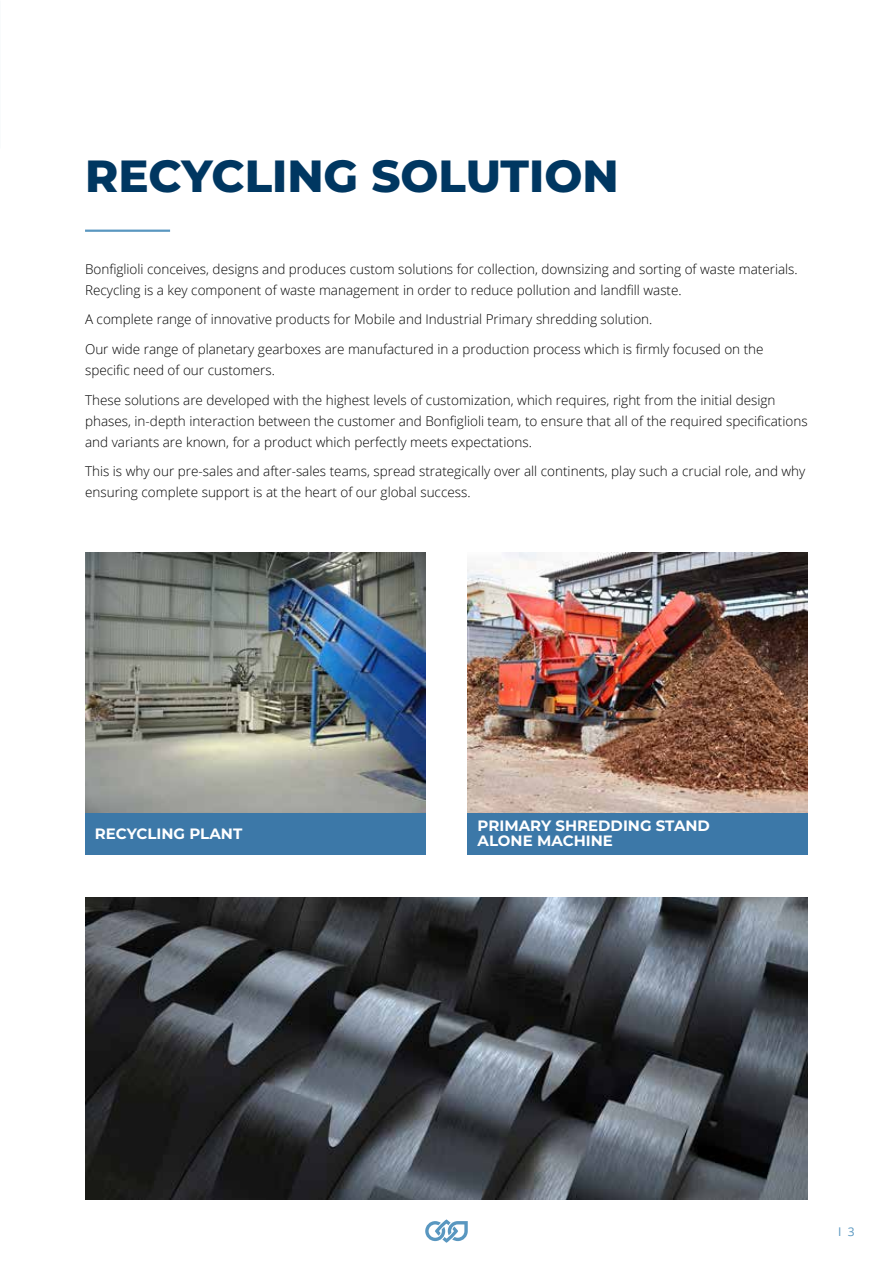
<style>
.page{position:relative;width:893px;height:1263px;background:#fff}
.page>*{position:absolute;margin:0;border:0;box-sizing:border-box;transform-origin:0 0}
.t1{font:800 45px "Montserrat";color:#003761}
.t2{font:700 15px/15px "Montserrat";color:#fff}
.t3{font:300 13.5px/21px "Open Sans";color:#000}
.t4{font:12px "Open Sans";color:#5997c0}
</style>
<div class="page">
<div style="left:85px;top:812px;width:340px;height:43px;background:#3c78a8"></div>
<div style="left:468px;top:812px;width:340px;height:43px;background:#3c78a8"></div>
<img style="left:85px;top:897px;width:723px;height:302px">
<img style="left:468px;top:553px;width:340px;height:259px">
<img style="left:85px;top:553px;width:340px;height:259px">
<hr style="left:85px;top:230px;width:85px;height:2px;background:#5997c0">
<svg style="left:425px;top:1219px;width:43px;height:24px"></svg>
<h1 class="t1" style="left:85px;top:143px;width:535px">RECYCLING SOLUTION</h1>
<p class="t3" style="left:85px;top:258px;width:714px">Bonfiglioli conceives, designs and produces custom solutions for collection, downsizing and sorting of waste materials.<br>Recycling is a key component of waste management in order to reduce pollution and landfill waste.</p>
<p class="t3" style="left:85px;top:304px;width:680px;line-height:29.5px">A complete range of innovative products for Mobile and Industrial Primary shredding solution.<br>Our wide range of planetary gearboxes are manufactured in a production process which is firmly focused on the</p>
<p class="t3" style="left:85px;top:355px;width:692px;line-height:29.5px">specific need of our customers.<br>These solutions are developed with the highest levels of customization, which requires, right from the initial design</p>
<p class="t3" style="left:85px;top:410px;width:724px">phases, in-depth interaction between the customer and Bonfiglioli team, to ensure that all of the required specifications and variants are known, for a product which perfectly meets expectations.</p>
<p class="t3" style="left:85px;top:460px;width:722px">This is why our pre-sales and after-sales teams, spread strategically over all continents, play such a crucial role, and why ensuring complete support is at the heart of our global success.</p>
<p class="t2" style="left:95px;top:825px;width:149px">RECYCLING PLANT</p>
<p class="t2" style="left:478px;top:818px;width:234px">PRIMARY SHREDDING STAND<br>ALONE MACHINE</p>
<p class="t4" style="left:838px;top:1223px;width:18px">I 3</p>
</div>
